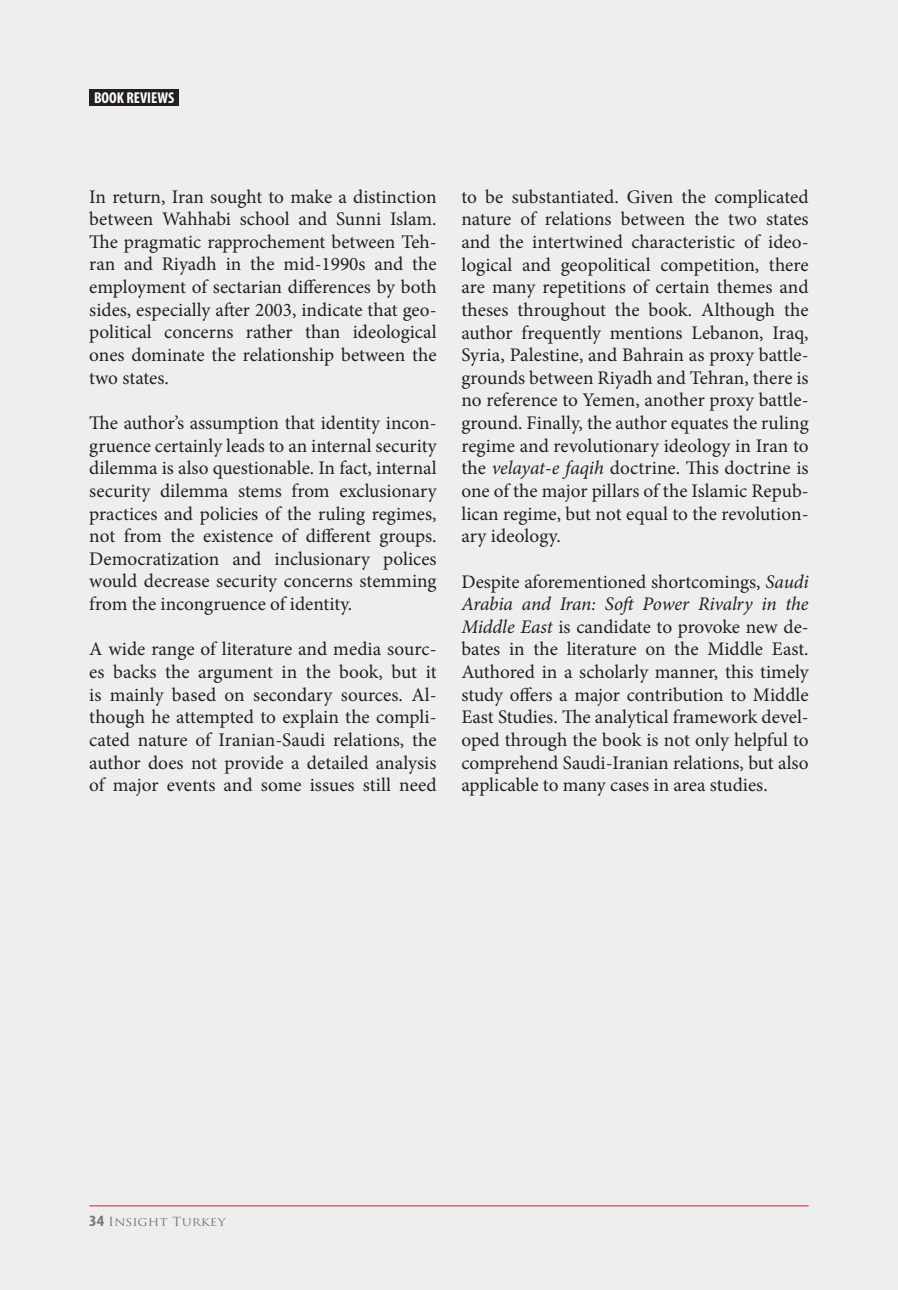
<style>
.page{position:relative;width:898px;height:1290px;background:#eeeeef}
.page>*{position:absolute;margin:0;border:0;box-sizing:border-box;transform-origin:0 0}
.t1{font:19.25px/22.6px "Minion Pro";color:#231f20;text-align:justify}
.t2{font:700 condensed 15.75px "Myriad Pro";color:#fff}
.t3{font:12.25px "Trajan Pro";color:#76787b;scale:1.11 1}
.s1{font-style:italic}
.s2{font-family:"Myriad Pro";font-weight:700;font-stretch:condensed;font-size:15.75px}
</style>
<div class="page">
<div style="left:89px;top:89px;width:90px;height:17px;background:#231f20"></div>
<hr style="left:89px;top:1205px;width:720px;height:1px;background:#d1232a">
<p class="t2" style="left:94px;top:88px;width:82px">BOOK REVIEWS</p>
<p class="t1" style="left:89px;top:185px;width:349px">In return, Iran sought to make a distinction between Wahhabi school and Sunni Islam.<br>The pragmatic rapprochement between Teh&shy;ran and Riyadh in the mid-1990s and the employment of sectarian differences by both sides, especially after 2003, indicate that geo&shy;political concerns rather than ideological ones dominate the relationship between the two states.</p>
<p class="t1" style="left:89px;top:412px;width:349px">The author’s assumption that identity incon&shy;gruence certainly leads to an internal security dilemma is also questionable. In fact, internal security dilemma stems from exclusionary practices and policies of the ruling regimes, not from the existence of different groups.<br>Democratization and inclusionary polices would decrease security concerns stemming from the incongruence of identity.</p>
<p class="t1" style="left:89px;top:638px;width:349px">A wide range of literature and media sourc&shy;es backs the argument in the book, but it is mainly based on secondary sources. Al&shy;though he attempted to explain the compli&shy;cated nature of Iranian-Saudi relations, the author does not provide a detailed analysis of major events and some issues still need</p>
<p class="t1" style="left:461px;top:185px;width:349px">to be substantiated. Given the complicated nature of relations between the two states and the intertwined characteristic of ideo&shy;logical and geopolitical competition, there are many repetitions of certain themes and theses throughout the book. Although the author frequently mentions Lebanon, Iraq, Syria, Palestine, and Bahrain as proxy battle&shy;grounds between Riyadh and Tehran, there is no reference to Yemen, another proxy battle&shy;ground. Finally, the author equates the ruling regime and revolutionary ideology in Iran to the <span class="s1">velayat-e faqih</span> doctrine. This doctrine is one of the major pillars of the Islamic Repub&shy;lican regime, but not equal to the revolution&shy;ary ideology.</p>
<p class="t1" style="left:461px;top:570px;width:349px">Despite aforementioned shortcomings, <span class="s1">Saudi Arabia and Iran: Soft Power Rivalry in the Middle East</span> is candidate to provoke new de&shy;bates in the literature on the Middle East.<br>Authored in a scholarly manner, this timely study offers a major contribution to Middle East Studies. The analytical framework devel&shy;oped through the book is not only helpful to comprehend Saudi-Iranian relations, but also applicable to many cases in area studies.</p>
<p class="t3" style="left:89px;top:1213px;width:124px"><span class="s2">34</span> Insight Turkey</p>
</div>
